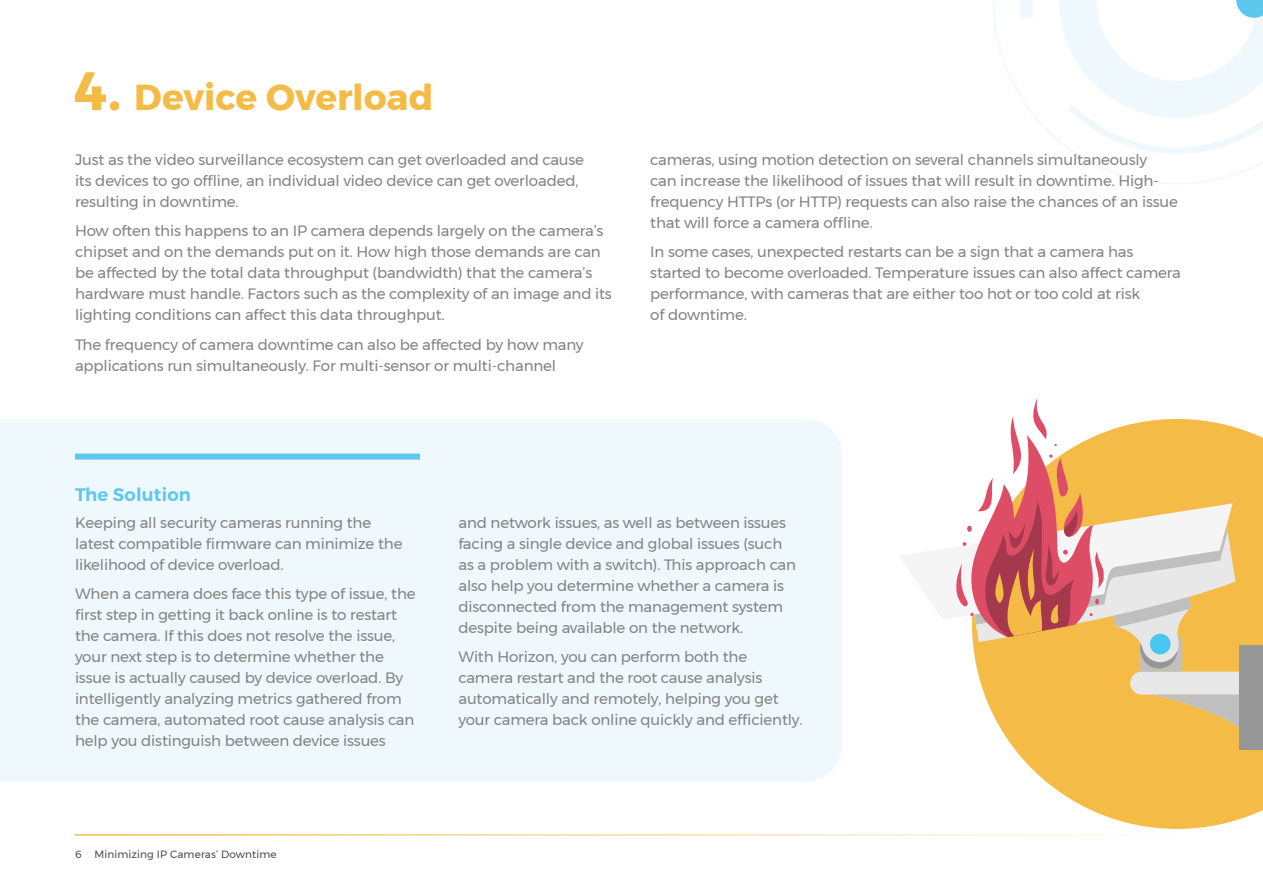
<style>
.page{position:relative;width:1263px;height:893px;background:#fff}
.page>*{position:absolute;margin:0;border:0;box-sizing:border-box;transform-origin:0 0}
.t1{font:700 36px "Montserrat";color:#f4bb46}
.t2{font:600 18px "Montserrat";letter-spacing:.01em;color:#5ec7ed}
.t3{font:15px/21px "Montserrat";letter-spacing:-.01em;color:#838383}
.t4{font:10.5px "Montserrat";letter-spacing:.01em;color:#4d4d4d}
.s1{font-size:54px}
</style>
<div class="page">
<svg style="left:993px;top:0;width:270px;height:184px"></svg>
<div style="left:0;top:419px;width:842px;height:362px;background:#eff9fd"></div>
<div style="left:75px;top:454px;width:345px;height:6px;background:#5ec7ed"></div>
<svg style="left:1001px;top:429px;width:262px;height:400px;fill:#f4bb46"></svg>
<div style="left:1240px;top:645px;width:23px;height:105px;background:#969696"></div>
<svg style="left:956px;top:398px;width:284px;height:331px"></svg>
<hr style="left:75px;top:834px;width:1113px;height:2px;background:#f4bb46">
<h1 class="t1" style="left:75px;top:68px;width:360px"><span class="s1">4.</span> Device Overload</h1>
<p class="t3" style="left:75px;top:149px;width:511px">Just as the video surveillance ecosystem can get overloaded and cause its devices to go offline, an individual video device can get overloaded, resulting in downtime.</p>
<p class="t3" style="left:75px;top:220px;width:538px">How often this happens to an IP camera depends largely on the camera’s chipset and on the demands put on it. How high those demands are can be affected by the total data throughput (bandwidth) that the camera’s hardware must handle. Factors such as the complexity of an image and its lighting conditions can affect this data throughput.</p>
<p class="t3" style="left:75px;top:334px;width:510px">The frequency of camera downtime can also be affected by how many applications run simultaneously. For multi-sensor or multi-channel</p>
<p class="t3" style="left:650px;top:149px;width:529px">cameras, using motion detection on several channels simultaneously<br>can increase the likelihood of issues that will result in downtime. High&shy;frequency HTTPs (or HTTP) requests can also raise the chances of an issue that will force a camera offline.</p>
<p class="t3" style="left:650px;top:241px;width:532px">In some cases, unexpected restarts can be a sign that a camera has started to become overloaded. Temperature issues can also affect camera performance, with cameras that are either too hot or too cold at risk<br>of downtime.</p>
<p class="t2" style="left:75px;top:480px;width:118px">The Solution</p>
<p class="t3" style="left:75px;top:512px;width:329px">Keeping all security cameras running the latest compatible firmware can minimize the likelihood of device overload.</p>
<p class="t3" style="left:75px;top:583px;width:342px">When a camera does face this type of issue, the first step in getting it back online is to restart the camera. If this does not resolve the issue, your next step is to determine whether the issue is actually caused by device overload. By intelligently analyzing metrics gathered from the camera, automated root cause analysis can help you distinguish between device issues</p>
<p class="t4" style="left:75px;top:846px;width:203px">6 Minimizing IP Cameras’ Downtime</p>
<p class="t3" style="left:458px;top:512px;width:339px">and network issues, as well as between issues facing a single device and global issues (such as a problem with a switch). This approach can also help you determine whether a camera is disconnected from the management system despite being available on the network.</p>
<p class="t3" style="left:458px;top:646px;width:345px">With Horizon, you can perform both the camera restart and the root cause analysis automatically and remotely, helping you get your camera back online quickly and efficiently.</p>
</div>
